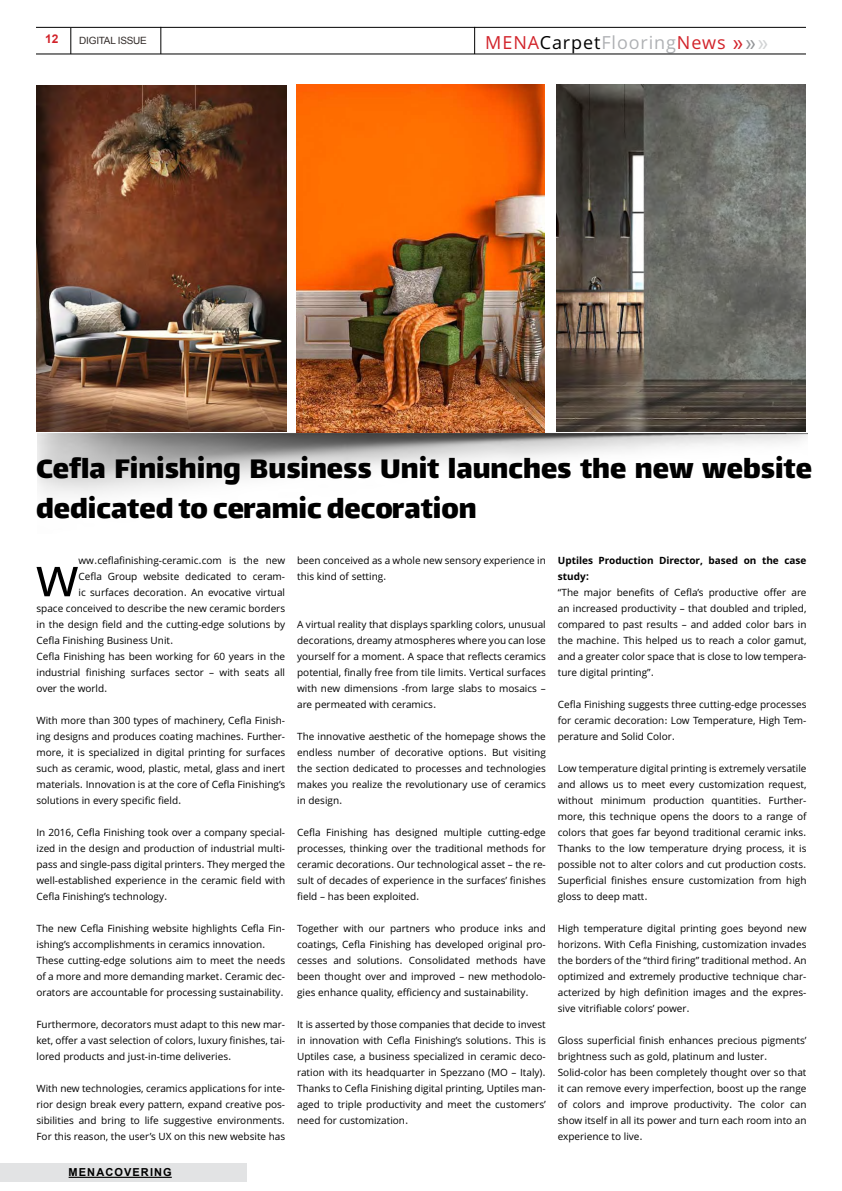
<style>
.page{position:relative;width:842px;height:1191px;background:#fff}
.page>*{position:absolute;margin:0;border:0;box-sizing:border-box;transform-origin:0 0}
.t1{font:54.8px "Sahel";color:#000}
.t2{font:33px/40px "Lalezar";color:#000}
.t3{font:18px "Sahel";letter-spacing:.05em;color:#d2232a}
.t4{font:700 12px "Arial";color:#d2232a}
.t5{font:700 11px "Arial";letter-spacing:.1em;color:#000}
.t6{font:10px/16px "Sahel";color:#000;text-align:justify}
.t7{font:700 10px/16px "Sahel";color:#000}
.t8{font:10px "Arial";letter-spacing:-.025em;color:#322b29}
.s1{color:#000}
.s2{color:#afb1b4}
.s3{color:#939598}
.s4{color:#d1d3d4}
</style>
<div class="page">
<hr style="left:36px;top:53px;width:770px;height:1px;background:#000">
<hr style="left:36px;top:27px;width:770px;height:1px;background:#000">
<svg style="left:70px;top:28px;width:1px;height:26px"></svg>
<svg style="left:160px;top:27px;width:1px;height:27px"></svg>
<svg style="left:474px;top:28px;width:1px;height:26px"></svg>
<div style="left:0;top:1163px;width:247px;height:18px;background:#e2e3e4"></div>
<hr style="left:69px;top:1176px;width:103px;height:1px;background:#000">
<img style="left:38px;top:384px;width:769px;height:111px">
<img style="left:36px;top:85px;width:250px;height:346px">
<img style="left:296px;top:84px;width:249px;height:348px">
<img style="left:557px;top:84px;width:248px;height:347px">
<p class="t4" style="left:45px;top:31px;width:15px">12</p>
<p class="t8" style="left:79px;top:34px;width:69px">DIGITAL ISSUE</p>
<h3 class="t3" style="left:485px;top:32px;width:285px">MENA<span class="s1">Carpet</span><span class="s2">Flooring</span>News »<span class="s3">»</span><span class="s4">»</span></h3>
<h2 class="t2" style="left:36px;top:446px;width:777px">Cefla Finishing Business Unit launches the new website dedicated to ceramic decoration</h2>
<p class="t6" style="left:79px;top:553px;width:208px">ww.ceflafinishing-ceramic.com is the new</p>
<p class="t6" style="left:79px;top:569px;width:208px">Cefla Group website dedicated to ceram-</p>
<p class="t6" style="left:79px;top:585px;width:208px">ic surfaces decoration. An evocative virtual</p>
<p class="t6" style="left:36px;top:601px;width:250px">space conceived to describe the new ceramic borders</p>
<p class="t6" style="left:36px;top:617px;width:250px">in the design field and the cutting-edge solutions by</p>
<p class="t6" style="left:36px;top:633px;width:138px">Cefla Finishing Business Unit.</p>
<p class="t6" style="left:36px;top:649px;width:250px">Cefla Finishing has been working for 60 years in the</p>
<p class="t6" style="left:36px;top:665px;width:250px">industrial finishing surfaces sector – with seats all</p>
<p class="t6" style="left:36px;top:681px;width:73px">over the world.</p>
<p class="t6" style="left:36px;top:713px;width:250px">With more than 300 types of machinery, Cefla Finish&shy;ing designs and produces coating machines. Further&shy;more, it is specialized in digital printing for surfaces such as ceramic, wood, plastic, metal, glass and inert materials. Innovation is at the core of Cefla Finishing’s solutions in every specific field.</p>
<p class="t6" style="left:36px;top:825px;width:250px">In 2016, Cefla Finishing took over a company special&shy;ized in the design and production of industrial multi&shy;pass and single-pass digital printers. They merged the well-established experience in the ceramic field with Cefla Finishing’s technology.</p>
<p class="t6" style="left:36px;top:921px;width:250px;text-align:left">The new Cefla Finishing website highlights Cefla Fin&shy;ishing’s accomplishments in ceramics innovation.<br>These cutting-edge solutions aim to meet the needs of a more and more demanding market. Ceramic dec&shy;orators are accountable for processing sustainability.</p>
<p class="t6" style="left:36px;top:1017px;width:250px">Furthermore, decorators must adapt to this new mar&shy;ket, offer a vast selection of colors, luxury finishes, tai&shy;lored products and just-in-time deliveries.</p>
<p class="t6" style="left:36px;top:1081px;width:250px">With new technologies, ceramics applications for inte&shy;rior design break every pattern, expand creative pos&shy;sibilities and bring to life suggestive environments.<br>For this reason, the user’s UX on this new website has</p>
<h1 class="t1" style="left:36px;top:545px;width:44px">w</h1>
<p class="t5" style="left:69px;top:1165px;width:105px">MENACOVERING</p>
<p class="t6" style="left:297px;top:553px;width:250px">been conceived as a whole new sensory experience in this kind of setting.</p>
<p class="t6" style="left:297px;top:617px;width:250px">A virtual reality that displays sparkling colors, unusual decorations, dreamy atmospheres where you can lose yourself for a moment. A space that reflects ceramics potential, finally free from tile limits. Vertical surfaces with new dimensions -from large slabs to mosaics – are permeated with ceramics.</p>
<p class="t6" style="left:297px;top:729px;width:250px">The innovative aesthetic of the homepage shows the endless number of decorative options. But visiting the section dedicated to processes and technologies makes you realize the revolutionary use of ceramics in design.</p>
<p class="t6" style="left:297px;top:825px;width:250px">Cefla Finishing has designed multiple cutting-edge processes, thinking over the traditional methods for ceramic decorations. Our technological asset – the re&shy;sult of decades of experience in the surfaces’ finishes field – has been exploited.</p>
<p class="t6" style="left:297px;top:921px;width:250px">Together with our partners who produce inks and coatings, Cefla Finishing has developed original pro&shy;cesses and solutions. Consolidated methods have been thought over and improved – new methodolo&shy;gies enhance quality, efficiency and sustainability.</p>
<p class="t6" style="left:297px;top:1017px;width:250px">It is asserted by those companies that decide to invest in innovation with Cefla Finishing’s solutions. This is Uptiles case, a business specialized in ceramic deco&shy;ration with its headquarter in Spezzano (MO – Italy).<br>Thanks to Cefla Finishing digital printing, Uptiles man&shy;aged to triple productivity and meet the customers’ need for customization.</p>
<p class="t7" style="left:558px;top:553px;width:250px">Uptiles Production Director, based on the case study:</p>
<p class="t6" style="left:558px;top:585px;width:250px">“The major benefits of Cefla’s productive offer are an increased productivity – that doubled and tripled, compared to past results – and added color bars in the machine. This helped us to reach a color gamut, and a greater color space that is close to low tempera&shy;ture digital printing”.</p>
<p class="t6" style="left:558px;top:697px;width:250px">Cefla Finishing suggests three cutting-edge processes for ceramic decoration: Low Temperature, High Tem&shy;perature and Solid Color.</p>
<p class="t6" style="left:558px;top:761px;width:250px">Low temperature digital printing is extremely versatile and allows us to meet every customization request, without minimum production quantities. Further&shy;more, this technique opens the doors to a range of colors that goes far beyond traditional ceramic inks.<br>Thanks to the low temperature drying process, it is possible not to alter colors and cut production costs.<br>Superficial finishes ensure customization from high gloss to deep matt.</p>
<p class="t6" style="left:558px;top:921px;width:250px">High temperature digital printing goes beyond new horizons. With Cefla Finishing, customization invades the borders of the “third firing” traditional method. An optimized and extremely productive technique char&shy;acterized by high definition images and the expres&shy;sive vitrifiable colors’ power.</p>
<p class="t6" style="left:558px;top:1033px;width:250px;text-align:left">Gloss superficial finish enhances precious pigments’ brightness such as gold, platinum and luster.<br>Solid-color has been completely thought over so that it can remove every imperfection, boost up the range of colors and improve productivity. The color can show itself in all its power and turn each room into an experience to live.</p>
</div>
